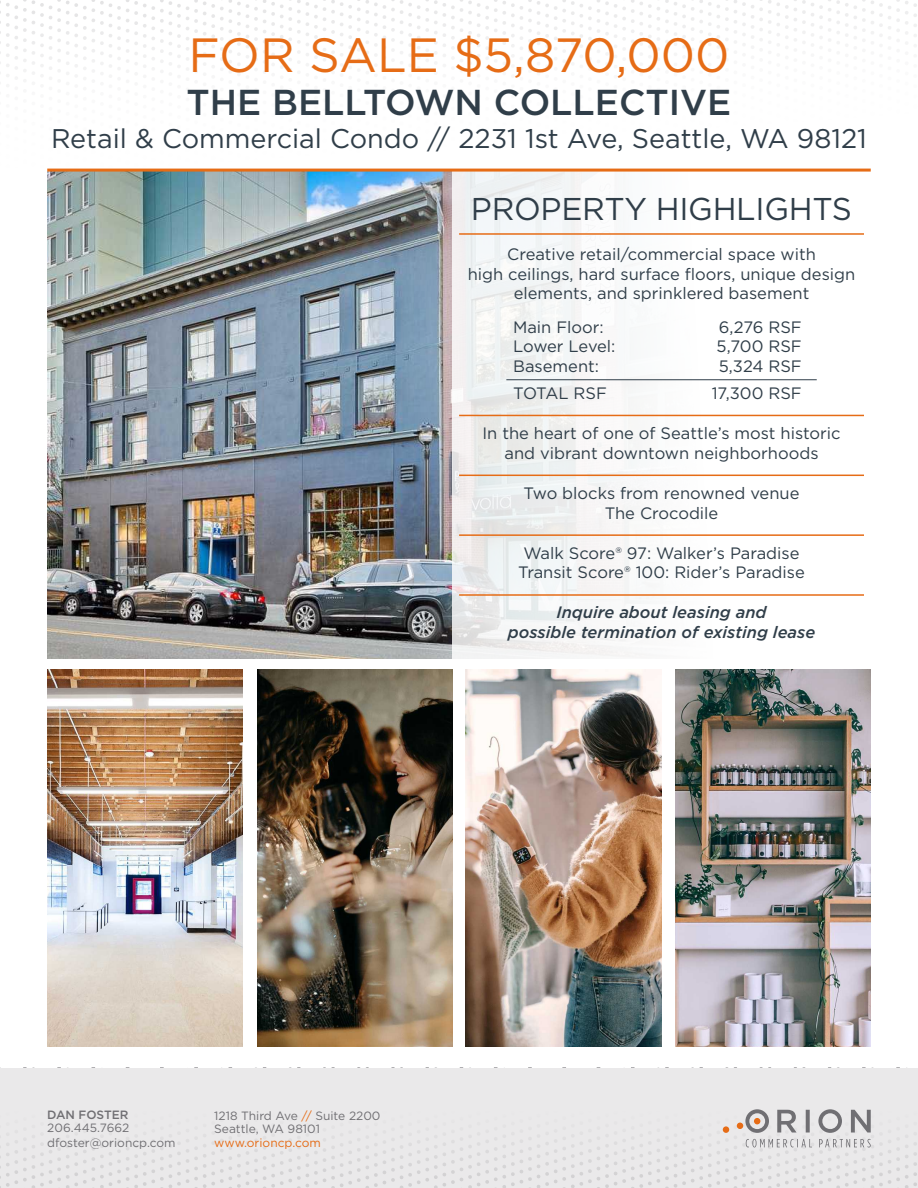
<style>
.page{position:relative;width:918px;height:1188px;background:#fff}
.page>*{position:absolute;margin:0;border:0;box-sizing:border-box;transform-origin:0 0}
.t1{font:48px "Gotham";color:#e66c16}
.t2{font:500 36px "Gotham";color:#303e49}
.t3{font:31.5px "Gotham";letter-spacing:-.01em;color:#303e49}
.t4{font:27px "Gotham";color:#303e49}
.t5{font:16.5px/19.8px "Gotham";color:#303e49;text-align:center}
.t6{font:italic 500 16.5px/19.8px "Gotham";color:#303e49;text-align:center}
.t7{font:16.5px "Gotham";letter-spacing:-.025em;color:#303e49}
.t8{font:12px/14.4px "Gotham";color:#706f73}
.t9{font:12px "Gotham";color:#e66c16}
.t10{font:500 12px "Gotham";letter-spacing:-.005em;color:#706f73}
.s1{color:#e66c16}
</style>
<div class="page">
<svg style="left:0;top:1068px;width:918px;height:120px;background:#e7e6e7"></svg>
<img style="left:47px;top:172px;width:405px;height:487px">
<img style="left:466px;top:670px;width:195px;height:376px">
<img style="left:257px;top:670px;width:195px;height:376px">
<img style="left:47px;top:670px;width:196px;height:376px">
<img style="left:675px;top:670px;width:196px;height:376px">
<div style="left:452px;top:172px;width:419px;height:487px;background:linear-gradient(to right,#eeefee,#fff)"></div>
<hr style="left:459px;top:233px;width:405px;height:2px;background:#e66c16">
<hr style="left:506px;top:379px;width:311px;height:1px;background:#303e49">
<hr style="left:459px;top:415px;width:405px;height:1px;background:#e66c16">
<hr style="left:459px;top:475px;width:405px;height:1px;background:#e66c16">
<hr style="left:459px;top:534px;width:405px;height:2px;background:#e66c16">
<hr style="left:459px;top:594px;width:405px;height:2px;background:#e66c16">
<hr style="left:47px;top:169px;width:824px;height:3px;background:#e66c16">
<h1 class="t1" style="left:188px;top:24px;width:543px">FOR SALE $5,870,000</h1>
<h2 class="t2" style="left:187px;top:79px;width:546px">THE BELLTOWN COLLECTIVE</h2>
<h3 class="t4" style="left:51px;top:121px;width:817px">Retail &amp; Commercial Condo // 2231 1st Ave, Seattle, WA 98121</h3>
<h3 class="t3" style="left:471px;top:188px;width:383px">PROPERTY HIGHLIGHTS</h3>
<p class="t5" style="left:468px;top:244px;width:389px">Creative retail/commercial space with<br>high ceilings, hard surface floors, unique design elements, and sprinklered basement</p>
<p class="t5" style="left:513px;top:317px;width:92px">Main Floor:</p>
<p class="t5" style="left:719px;top:317px;width:84px">6,276 RSF</p>
<p class="t5" style="left:513px;top:336px;width:104px">Lower Level:</p>
<p class="t5" style="left:717px;top:336px;width:87px">5,700 RSF</p>
<p class="t5" style="left:513px;top:356px;width:87px">Basement:</p>
<p class="t5" style="left:719px;top:356px;width:85px">5,324 RSF</p>
<p class="t7" style="left:513px;top:382px;width:95px">TOTAL RSF</p>
<p class="t5" style="left:712px;top:383px;width:92px">17,300 RSF</p>
<p class="t5" style="left:482px;top:423px;width:360px">In the heart of one of Seattle’s most historic and vibrant downtown neighborhoods</p>
<p class="t5" style="left:524px;top:483px;width:277px">Two blocks from renowned venue<br>The Crocodile</p>
<p class="t5" style="left:518px;top:542px;width:288px">Walk Score® 97: Walker’s Paradise<br>Transit Score® 100: Rider’s Paradise</p>
<p class="t6" style="left:508px;top:602px;width:309px">Inquire about leasing and<br>possible termination of existing lease</p>
<p class="t10" style="left:47px;top:1107px;width:83px">DAN FOSTER</p>
<p class="t8" style="left:47px;top:1121px;width:130px">206.445.7662 dfoster@orioncp.com</p>
<p class="t8" style="left:214px;top:1108px;width:168px;line-height:13.5px">1218 Third Ave <span class="s1">//</span> Suite 2200<br>Seattle, WA 98101</p>
<p class="t9" style="left:214px;top:1136px;width:108px">www.orioncp.com</p>
</div>
